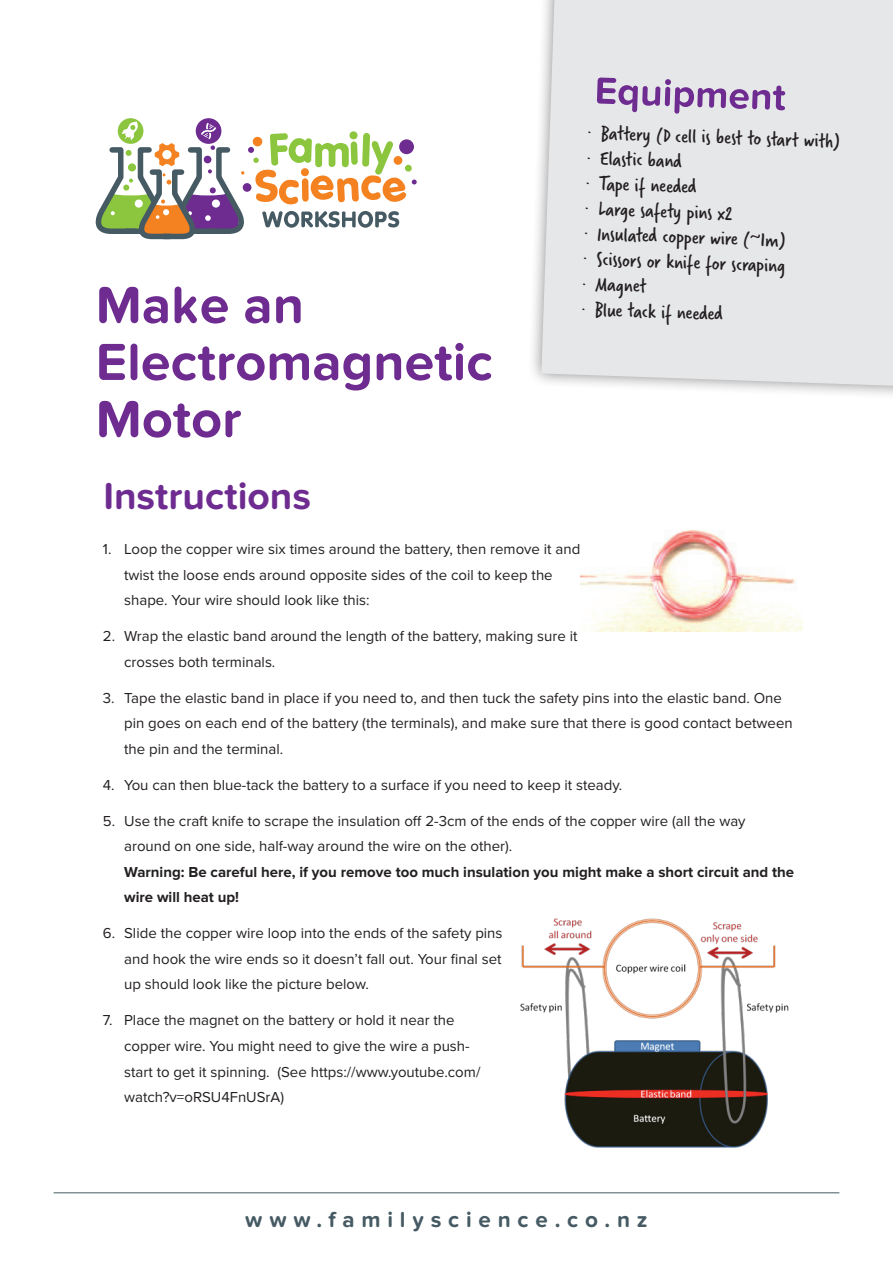
<style>
.page{position:relative;width:893px;height:1263px;background:#fff}
.page>*{position:absolute;margin:0;border:0;box-sizing:border-box;transform-origin:0 0}
.t1{font:700 54px/57px "Proxima Nova Soft";color:#6e2c91}
.t2{font:700 39px "Proxima Nova Soft";color:#6e2c91}
.t3{font:700 22.5px "Proxima Nova Soft";letter-spacing:.3em;color:#465a64}
.t4{font:21px/25.2px "Verveine";color:#231f20}
.t5{font:15px/25.5px "Proxima Nova";color:#231f20}
.t6{font:700 15px/25.5px "Proxima Nova";color:#231f20}
</style>
<div class="page">
<hr style="left:54px;top:1192px;width:785px;height:1px;background:#465a64">
<svg style="left:412px;top:180px;width:5px;height:4px"></svg>
<div style="left:405px;top:165px;width:7px;height:7px;background:#8bc63e;border-radius:50%"></div>
<div style="left:399px;top:139px;width:15px;height:15px;background:#6e2c91;border-radius:50%"></div>
<svg style="left:118px;top:118px;width:25px;height:26px"></svg>
<svg style="left:196px;top:118px;width:25px;height:26px"></svg>
<svg style="left:95px;top:121px;width:311px;height:119px"></svg>
<div style="left:528px;top:0;width:365px;height:401px;background:#231f20;opacity:.5"></div>
<div style="left:541px;top:0;width:352px;height:386px;background:#e6e7e9"></div>
<svg style="left:597px;top:77px;width:188px;height:37px;background:#c1adcd"></svg>
<img style="left:580px;top:530px;width:222px;height:101px">
<img style="left:520px;top:918px;width:269px;height:229px">
<h1 class="t1" style="left:96px;top:277px;width:210px">Make an</h1>
<h1 class="t1" style="left:96px;top:334px;width:399px">Electromagnetic<br>Motor</h1>
<h2 class="t2" style="left:103px;top:474px;width:209px">Instructions</h2>
<h3 class="t4" style="left:589px;top:120px;width:254px;rotate:2deg">· Battery (D cell is best to start with) · Elastic band<br>· Tape if needed<br>· Large safety pins x2<br>· Insulated copper wire (~1m)<br>· Scissors or knife for scraping<br>· Magnet</h3>
<h3 class="t4" style="left:582px;top:296px;width:143px;rotate:2deg">· Blue tack if needed</h3>
<p class="t5" style="left:124px;top:537px;width:458px;text-indent:-21px">1. Loop the copper wire six times around the battery, then remove it and twist the loose ends around opposite sides of the coil to keep the shape. Your wire should look like this:</p>
<p class="t5" style="left:124px;top:624px;width:455px;text-indent:-21px">2. Wrap the elastic band around the length of the battery, making sure it crosses both terminals.</p>
<p class="t5" style="left:124px;top:685px;width:670px;text-indent:-21px">3. Tape the elastic band in place if you need to, and then tuck the safety pins into the elastic band. One pin goes on each end of the battery (the terminals), and make sure that there is good contact between the pin and the terminal.</p>
<p class="t5" style="left:103px;top:772px;width:521px">4. You can then blue-tack the battery to a surface if you need to keep it steady.</p>
<p class="t5" style="left:124px;top:808px;width:623px;text-indent:-21px">5. Use the craft knife to scrape the insulation off 2-3cm of the ends of the copper wire (all the way around on one side, half-way around the wire on the other).</p>
<p class="t6" style="left:124px;top:859px;width:671px">Warning: Be careful here, if you remove too much insulation you might make a short circuit and the wire will heat up!</p>
<p class="t5" style="left:124px;top:921px;width:380px;text-align:justify;text-indent:-21px">6. Slide the copper wire loop into the ends of the safety pins and hook the wire ends so it doesn’t fall out. Your final set up should look like the picture below.</p>
<p class="t5" style="left:124px;top:1008px;width:358px;text-indent:-21px">7. Place the magnet on the battery or hold it near the copper wire. You might need to give the wire a push&shy;start to get it spinning. (See https://www.youtube.com/ watch?v=oRSU4FnUSrA)</p>
<h3 class="t3" style="left:245px;top:1207px;width:404px">www.familyscience.co.nz</h3>
</div>
